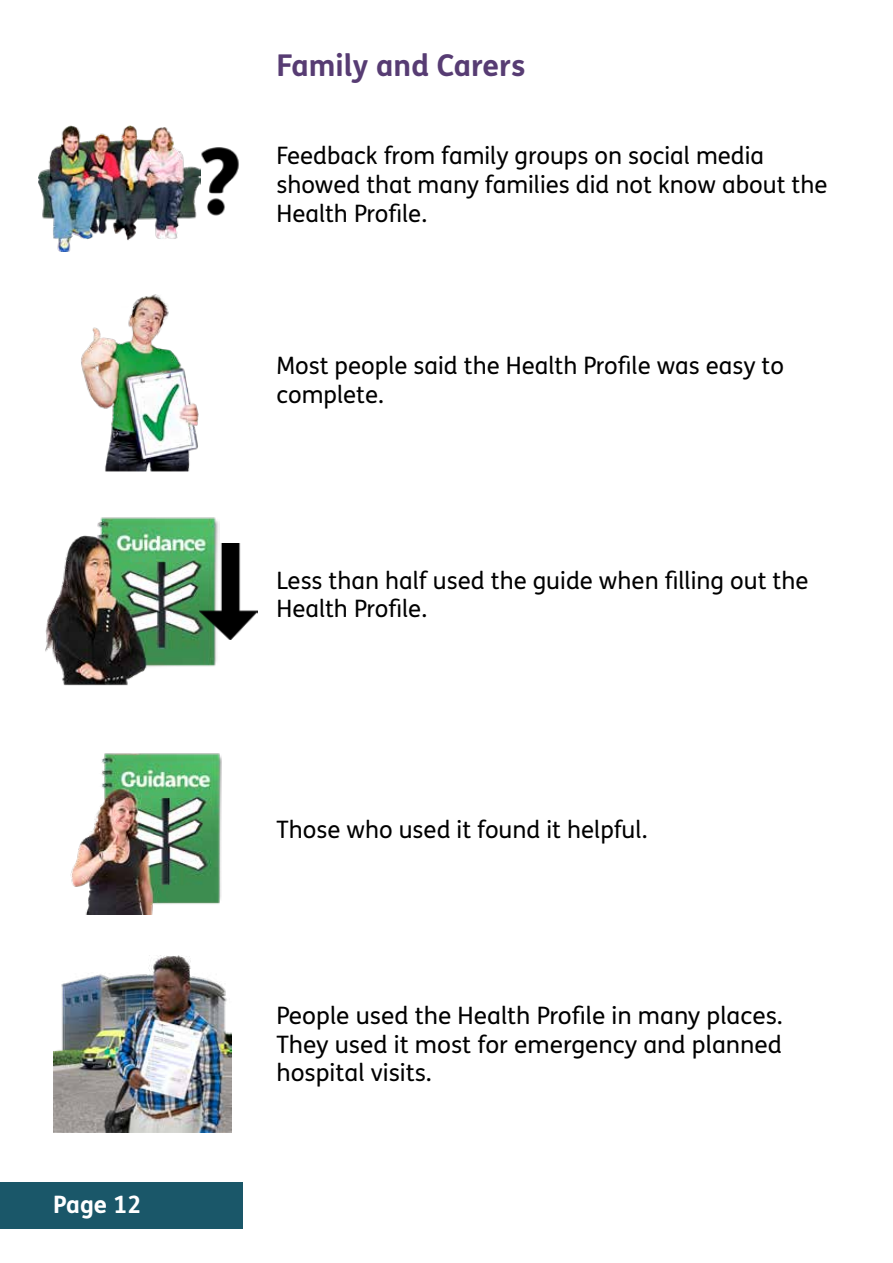
<style>
.page{position:relative;width:893px;height:1263px;background:#fff}
.page>*{position:absolute;margin:0;border:0;box-sizing:border-box;transform-origin:0 0}
.t1{font:700 30px "FS Me Pro";color:#573c73}
.Bodytext_-_P{font:24px/28.8px "FS Me Pro";color:#000}
.t2{font:700 24px "FS Me Pro";color:#fff}
</style>
<div class="page">
<div style="left:0;top:1182px;width:242px;height:47px;background:#1a5769"></div>
<img style="left:38px;top:125px;width:157px;height:126px">
<img style="left:195px;top:147px;width:44px;height:71px">
<img style="left:81px;top:294px;width:118px;height:178px">
<img style="left:53px;top:955px;width:179px;height:178px">
<img style="left:45px;top:517px;width:175px;height:169px">
<img style="left:200px;top:544px;width:58px;height:95px">
<img style="left:70px;top:753px;width:151px;height:161px">
<p class="t2" style="left:53px;top:1186px;width:90px">Page 12</p>
<h3 class="t1" style="left:276px;top:42px;width:251px">Family and Carers</h3>
<p class="Bodytext_-_P" style="left:276px;top:141px;width:553px">Feedback from family groups on social media showed that many families did not know about the<br>Health Profile.</p>
<p class="Bodytext_-_P" style="left:276px;top:350px;width:509px">Most people said the Health Profile was easy to complete.</p>
<p class="Bodytext_-_P" style="left:276px;top:565px;width:534px">Less than half used the guide when filling out the<br>Health Profile.</p>
<p class="Bodytext_-_P" style="left:276px;top:814px;width:373px">Those who used it found it helpful.</p>
<p class="Bodytext_-_P" style="left:276px;top:1000px;width:508px;text-align:justify">People used the Health Profile in many places.<br>They used it most for emergency and planned hospital visits.</p>
</div>
